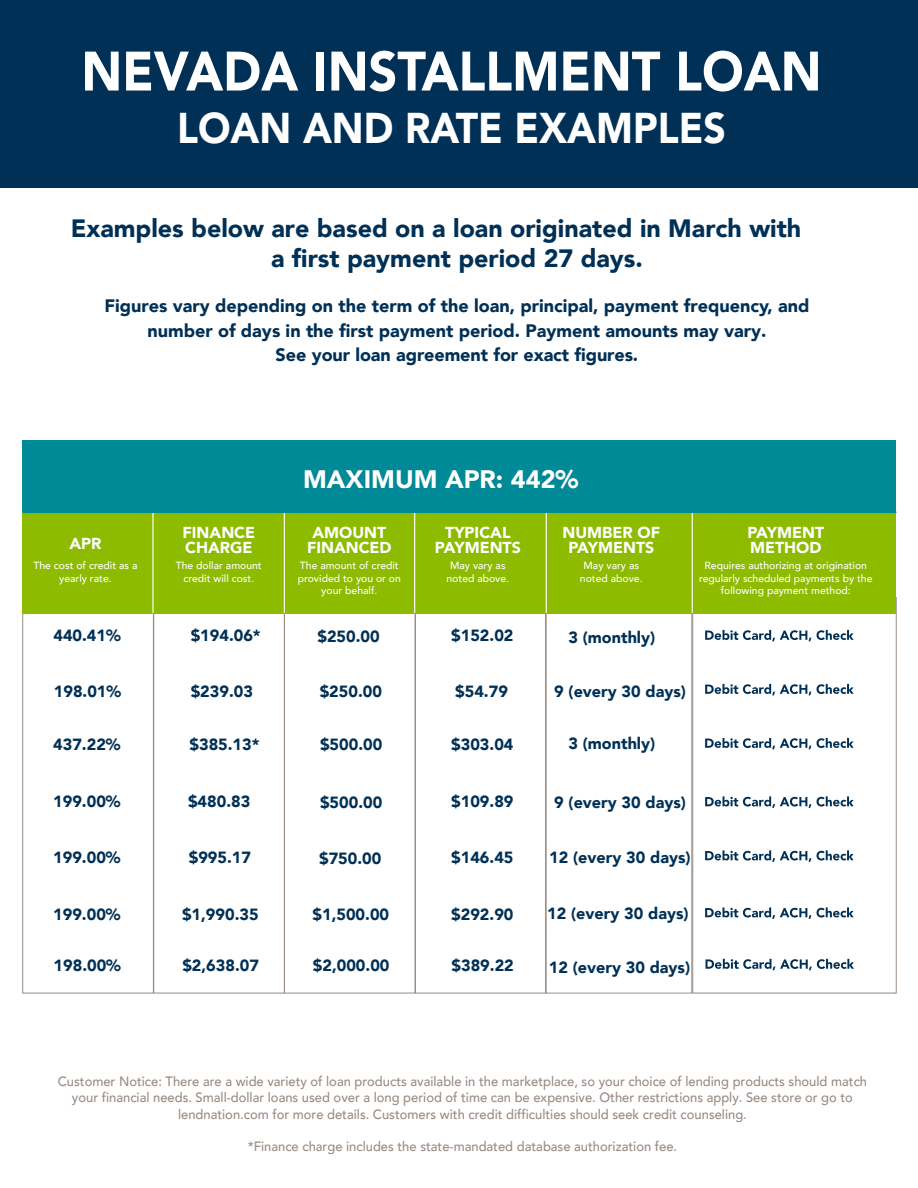
<style>
.page{position:relative;width:918px;height:1188px;background:#fff}
.page>*{position:absolute;margin:0;border:0;box-sizing:border-box;transform-origin:0 0}
.t1{font:900 54.9px "Avenir";color:#fff;scale:.91 1}
.t2{font:900 42.9px "Avenir";color:#fff;scale:.91 1}
.t3{font:900 25.2px "Avenir";color:#fff}
.t4{font:900 25.05px/30px "Avenir";color:#003056}
.t5{font:900 18px/24.8px "Avenir";color:#003056;text-align:center}
.t6{font:900 16.2px "Avenir";color:#003056}
.t7{font:900 15.9px/14.5px "Avenir";color:#fff;text-align:center}
.t8{font:500 13.5px/16.2px "Avenir";color:#998b83;text-align:center;scale:.96 1}
.t9{font:500 10.35px/12.8px "Avenir";color:#fff;text-align:center}
</style>
<div class="page">
<div style="left:0;top:0;width:918px;height:188px;background:#003056"></div>
<div style="left:23px;top:613px;width:131px;height:380px;border:1px solid #998b83"></div>
<div style="left:545px;top:612px;width:147px;height:381px;border:1px solid #998b83"></div>
<div style="left:154px;top:513px;width:131px;height:480px;border:1px solid #998b83"></div>
<div style="left:23px;top:440px;width:873px;height:72px;background:#008996"></div>
<div style="left:415px;top:514px;width:131px;height:479px;border:1px solid #998b83"></div>
<div style="left:23px;top:513px;width:873px;height:101px;background:#8dbb00"></div>
<hr style="left:152px;top:512px;width:2px;height:102px;background:#fff">
<hr style="left:284px;top:512px;width:1px;height:102px;background:#fff">
<hr style="left:414px;top:512px;width:1px;height:102px;background:#fff">
<hr style="left:546px;top:512px;width:1px;height:102px;background:#fff">
<svg style="left:705px;top:630px;width:149px;height:11px"></svg>
<svg style="left:705px;top:684px;width:149px;height:11px"></svg>
<svg style="left:705px;top:796px;width:149px;height:12px"></svg>
<svg style="left:705px;top:850px;width:149px;height:12px"></svg>
<hr style="left:692px;top:512px;width:1px;height:102px;background:#fff">
<hr style="left:23px;top:613px;width:873px;height:1px;background:#8dbb00">
<hr style="left:23px;top:512px;width:873px;height:1px;background:#008996">
<svg style="left:705px;top:907px;width:149px;height:12px"></svg>
<svg style="left:705px;top:738px;width:149px;height:11px"></svg>
<svg style="left:706px;top:959px;width:148px;height:11px"></svg>
<h1 class="t1" style="left:81px;top:24px;width:815px">NEVADA INSTALLMENT LOAN</h1>
<h2 class="t2" style="left:177px;top:92px;width:604px">LOAN AND RATE EXAMPLES</h2>
<h3 class="t4" style="left:271px;top:213px;width:532px;text-indent:-200px">Examples below are based on a loan originated in March with a first payment period 27 days.</h3>
<h3 class="t5" style="left:105px;top:293px;width:706px">Figures vary depending on the term of the loan, principal, payment frequency, and number of days in the first payment period. Payment amounts may vary.<br>See your loan agreement for exact figures.</h3>
<h3 class="t3" style="left:303px;top:458px;width:277px">MAXIMUM APR: 442%</h3>
<p class="t7" style="left:307px;top:525px;width:86px">AMOUNT<br>FINANCED</p>
<p class="t7" style="left:183px;top:525px;width:74px;text-align:left">FINANCE<br>CHARGE</p>
<p class="t7" style="left:445px;top:525px;width:67px">TYPICAL</p>
<p class="t7" style="left:562px;top:525px;width:99px">NUMBER OF<br>PAYMENTS</p>
<p class="t9" style="left:580px;top:558px;width:64px">May vary as noted above.</p>
<p class="t7" style="left:69px;top:536px;width:34px">APR</p>
<p class="t7" style="left:435px;top:539px;width:87px">PAYMENTS</p>
<p class="t9" style="left:33px;top:558px;width:105px">The cost of credit as a yearly rate.</p>
<p class="t9" style="left:176px;top:558px;width:87px">The dollar amount credit will cost.</p>
<p class="t9" style="left:298px;top:558px;width:105px">The amount of credit provided to you or on your behalf.</p>
<p class="t9" style="left:447px;top:558px;width:64px">May vary as noted above.</p>
<p class="t6" style="left:53px;top:622px;width:69px">440.41%</p>
<p class="t6" style="left:54px;top:677px;width:69px">198.01%</p>
<p class="t6" style="left:191px;top:622px;width:72px">$194.06*</p>
<p class="t6" style="left:191px;top:677px;width:64px">$239.03</p>
<p class="t6" style="left:317px;top:623px;width:64px">$250.00</p>
<p class="t6" style="left:320px;top:677px;width:64px">$250.00</p>
<p class="t6" style="left:451px;top:622px;width:64px">$152.02</p>
<p class="t6" style="left:455px;top:677px;width:54px">$54.79</p>
<p class="t6" style="left:53px;top:731px;width:69px">437.22%</p>
<p class="t6" style="left:190px;top:731px;width:72px">$385.13*</p>
<p class="t6" style="left:320px;top:731px;width:64px">$500.00</p>
<p class="t6" style="left:451px;top:731px;width:64px">$303.04</p>
<p class="t6" style="left:568px;top:623px;width:88px">3 (monthly)</p>
<p class="t6" style="left:554px;top:677px;width:133px">9 (every 30 days)</p>
<p class="t6" style="left:568px;top:729px;width:88px">3 (monthly)</p>
<p class="t7" style="left:747px;top:525px;width:78px;text-align:left">PAYMENT<br>METHOD</p>
<p class="t9" style="left:699px;top:558px;width:175px">Requires authorizing at origination regularly scheduled payments by the following payment method:</p>
<p class="t6" style="left:53px;top:788px;width:69px">199.00%</p>
<p class="t6" style="left:53px;top:843px;width:69px">199.00%</p>
<p class="t6" style="left:188px;top:788px;width:64px">$480.83</p>
<p class="t6" style="left:189px;top:844px;width:64px">$995.17</p>
<p class="t6" style="left:320px;top:789px;width:64px">$500.00</p>
<p class="t6" style="left:319px;top:845px;width:64px">$750.00</p>
<p class="t6" style="left:451px;top:788px;width:64px">$109.89</p>
<p class="t6" style="left:451px;top:843px;width:64px">$146.45</p>
<p class="t6" style="left:53px;top:900px;width:69px">199.00%</p>
<p class="t6" style="left:182px;top:900px;width:78px">$1,990.35</p>
<p class="t6" style="left:313px;top:900px;width:78px">$1,500.00</p>
<p class="t6" style="left:451px;top:900px;width:64px">$292.90</p>
<p class="t6" style="left:54px;top:951px;width:69px">198.00%</p>
<p class="t6" style="left:182px;top:951px;width:78px">$2,638.07</p>
<p class="t6" style="left:313px;top:951px;width:78px">$2,000.00</p>
<p class="t6" style="left:452px;top:951px;width:64px">$389.22</p>
<p class="t6" style="left:554px;top:789px;width:133px">9 (every 30 days)</p>
<p class="t6" style="left:549px;top:844px;width:143px">12 (every 30 days)</p>
<p class="t6" style="left:547px;top:900px;width:143px">12 (every 30 days)</p>
<p class="t6" style="left:549px;top:954px;width:143px">12 (every 30 days)</p>
<p class="t8" style="left:58px;top:1073px;width:845px">Customer Notice: There are a wide variety of loan products available in the marketplace, so your choice of lending products should match your financial needs. Small-dollar loans used over a long period of time can be expensive. Other restrictions apply. See store or go to lendnation.com for more details. Customers with credit difficulties should seek credit counseling.</p>
<p class="t8" style="left:248px;top:1138px;width:449px">*Finance charge includes the state-mandated database authorization fee.</p>
</div>
